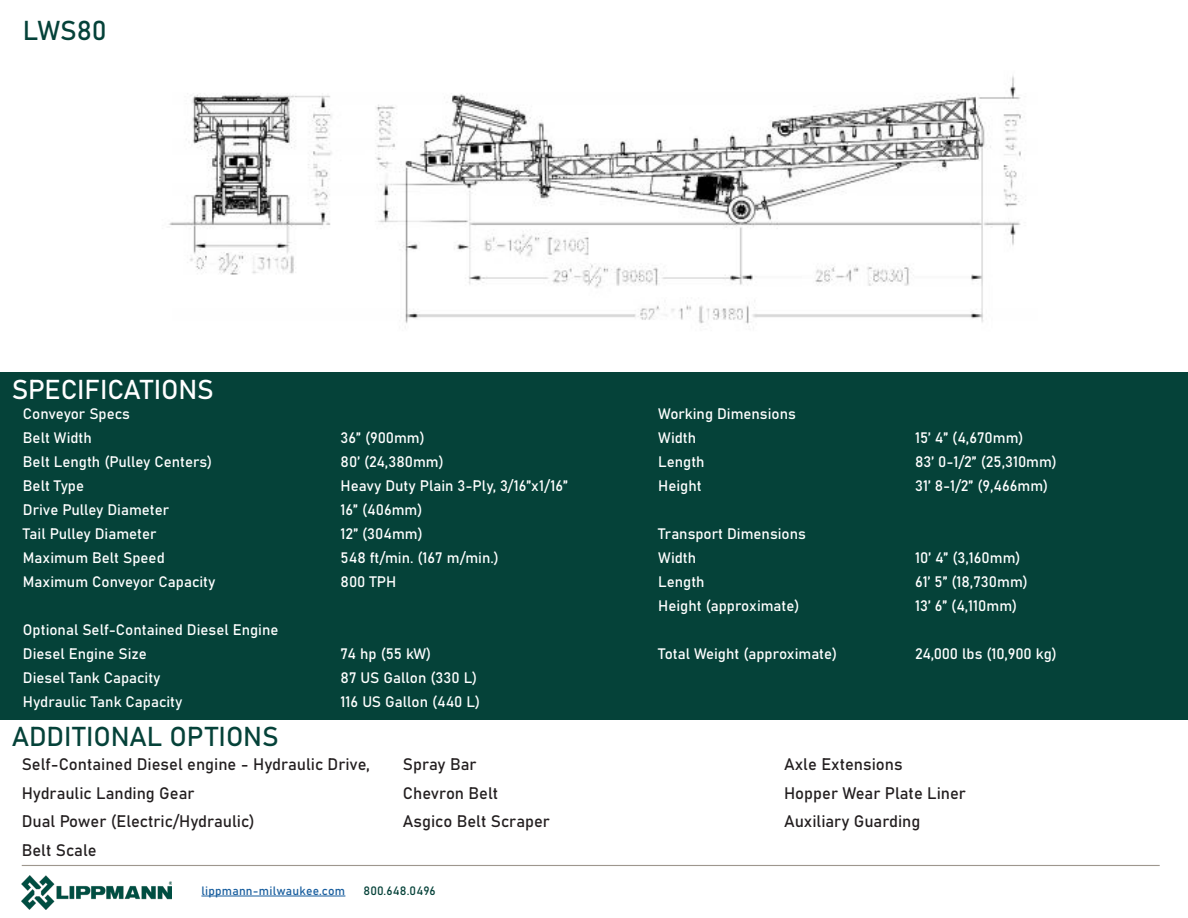
<style>
.page{position:relative;width:1188px;height:918px;background:#fff}
.page>*{position:absolute;margin:0;border:0;box-sizing:border-box;transform-origin:0 0}
.t1{font:27px "Bahnschrift";color:#054239}
.t2{font:27px "Bahnschrift";color:#fff}
.t3{font:16.5px/28.5px "Bahnschrift";color:#231f20}
.t4{font:15px "Bahnschrift";color:#fff}
.t5{font:12px "Bahnschrift";letter-spacing:.02em;color:#175d9e}
.t6{font:12px "Bahnschrift";letter-spacing:.02em;color:#054239}
</style>
<div class="page">
<img style="left:169px;top:76px;width:852px;height:248px">
<img style="left:22px;top:876px;width:150px;height:33px">
<hr style="left:22px;top:865px;width:1138px;height:1px;background:#9e978e">
<hr style="left:201px;top:896px;width:144px;height:1px;background:#175d9e">
<div style="left:0;top:373px;width:1188px;height:347px;background:#054239"></div>
<p class="t1" style="left:23px;top:10px;width:85px">LWS80</p>
<p class="t2" style="left:12px;top:369px;width:204px">SPECIFICATIONS</p>
<p class="t4" style="left:23px;top:402px;width:109px">Conveyor Specs</p>
<p class="t4" style="left:23px;top:426px;width:70px">Belt Width</p>
<p class="t4" style="left:23px;top:450px;width:191px">Belt Length (Pulley Centers)</p>
<p class="t4" style="left:23px;top:474px;width:63px">Belt Type</p>
<p class="t4" style="left:23px;top:498px;width:148px">Drive Pulley Diameter</p>
<p class="t4" style="left:23px;top:522px;width:135px">Tail Pulley Diameter</p>
<p class="t4" style="left:23px;top:546px;width:143px">Maximum Belt Speed</p>
<p class="t4" style="left:23px;top:570px;width:194px">Maximum Conveyor Capacity</p>
<p class="t4" style="left:23px;top:618px;width:257px">Optional Self-Contained Diesel Engine</p>
<p class="t4" style="left:23px;top:642px;width:125px">Diesel Engine Size</p>
<p class="t4" style="left:23px;top:666px;width:139px">Diesel Tank Capacity</p>
<p class="t4" style="left:23px;top:690px;width:161px">Hydraulic Tank Capacity</p>
<p class="t1" style="left:12px;top:716px;width:269px">ADDITIONAL OPTIONS</p>
<p class="t4" style="left:341px;top:426px;width:86px">36” (900mm)</p>
<p class="t4" style="left:341px;top:450px;width:105px">80’ (24,380mm)</p>
<p class="t4" style="left:341px;top:474px;width:229px">Heavy Duty Plain 3-Ply, 3/16”x1/16”</p>
<p class="t4" style="left:341px;top:498px;width:83px">16” (406mm)</p>
<p class="t4" style="left:341px;top:522px;width:84px">12” (304mm)</p>
<p class="t4" style="left:341px;top:546px;width:160px">548 ft/min. (167 m/min.)</p>
<p class="t4" style="left:341px;top:570px;width:57px">800 TPH</p>
<p class="t4" style="left:341px;top:642px;width:92px">74 hp (55 kW)</p>
<p class="t4" style="left:341px;top:666px;width:138px">87 US Gallon (330 L)</p>
<p class="t4" style="left:341px;top:690px;width:141px">116 US Gallon (440 L)</p>
<p class="t3" style="left:22px;top:749px;width:350px">Self-Contained Diesel engine - Hydraulic Drive,<br>Hydraulic Landing Gear</p>
<p class="t3" style="left:22px;top:806px;width:235px">Dual Power (Electric/Hydraulic)</p>
<p class="t3" style="left:22px;top:834px;width:76px">Belt Scale</p>
<p class="t3" style="left:403px;top:749px;width:75px">Spray Bar</p>
<p class="t3" style="left:403px;top:777px;width:97px">Chevron Belt</p>
<p class="t3" style="left:403px;top:806px;width:149px">Asgico Belt Scraper</p>
<p class="t5" style="left:201px;top:882px;width:145px">lippmann-milwaukee.com</p>
<p class="t6" style="left:363px;top:882px;width:74px">800.648.0496</p>
<p class="t4" style="left:658px;top:402px;width:139px">Working Dimensions</p>
<p class="t4" style="left:658px;top:426px;width:39px">Width</p>
<p class="t4" style="left:658px;top:450px;width:48px">Length</p>
<p class="t4" style="left:658px;top:474px;width:45px">Height</p>
<p class="t4" style="left:658px;top:522px;width:149px">Transport Dimensions</p>
<p class="t4" style="left:658px;top:546px;width:39px">Width</p>
<p class="t4" style="left:658px;top:570px;width:48px">Length</p>
<p class="t4" style="left:658px;top:594px;width:143px">Height (approximate)</p>
<p class="t4" style="left:658px;top:642px;width:181px">Total Weight (approximate)</p>
<p class="t4" style="left:915px;top:426px;width:110px">15’ 4” (4,670mm)</p>
<p class="t4" style="left:915px;top:450px;width:143px">83’ 0-1/2” (25,310mm)</p>
<p class="t4" style="left:915px;top:474px;width:135px">31’ 8-1/2” (9,466mm)</p>
<p class="t4" style="left:915px;top:546px;width:107px">10’ 4” (3,160mm)</p>
<p class="t4" style="left:915px;top:570px;width:114px">61’ 5” (18,730mm)</p>
<p class="t4" style="left:915px;top:594px;width:104px">13’ 6” (4,110mm)</p>
<p class="t4" style="left:915px;top:642px;width:143px">24,000 lbs (10,900 kg)</p>
<p class="t3" style="left:784px;top:749px;width:120px">Axle Extensions</p>
<p class="t3" style="left:784px;top:777px;width:183px">Hopper Wear Plate Liner</p>
<p class="t3" style="left:784px;top:806px;width:138px">Auxiliary Guarding</p>
</div>
